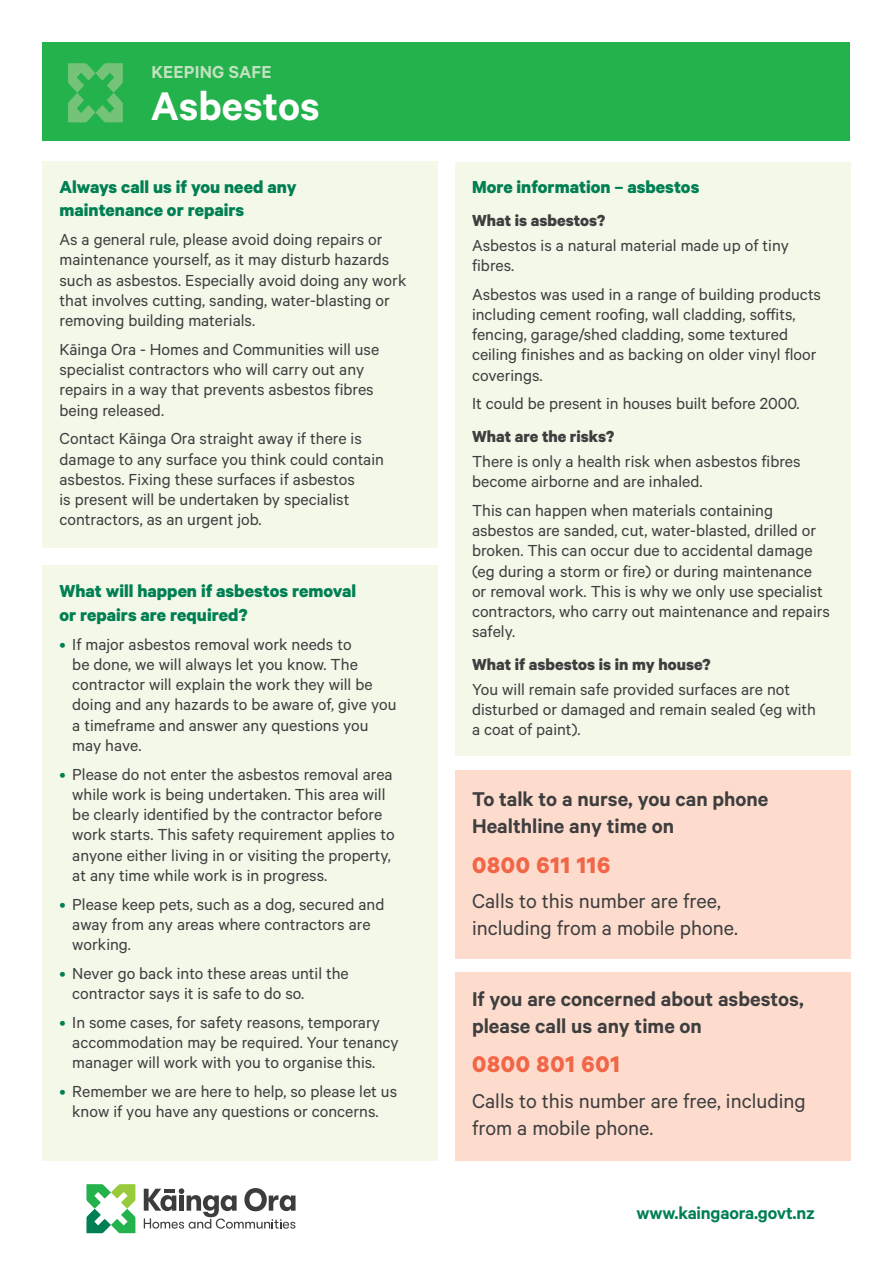
<style>
.page{position:relative;width:893px;height:1263px;background:#fff}
.page>*{position:absolute;margin:0;border:0;box-sizing:border-box;transform-origin:0 0}
.t1{font:600 45px "Calibre";color:#fff}
.t2{font:700 25.5px "Calibre";letter-spacing:.03em;color:#f26648}
.Body_14{font:22.5px/27px "Calibre";color:#3e3e3f}
.Bold_14{font:600 22.5px/27px "Calibre";color:#3e3e3f}
.Subhead_1{font:700 19.5px/23.4px "Calibre";color:#007f54}
.t3{font:600 19.5px "Calibre";letter-spacing:-.01em;color:#007f54}
.t4{font:600 19.5px "Calibre";letter-spacing:.01em;color:#c3e2c0}
.Body{font:18px/20.2px "Calibre";color:#3e3e3f}
.Subhead_2{font:700 18px "Calibre";color:#3e3e3f}
.s1{color:#007f54}
</style>
<div class="page">
<div style="left:455px;top:770px;width:395px;height:188px;background:#fddcce"></div>
<div style="left:455px;top:972px;width:395px;height:189px;background:#fddcce"></div>
<div style="left:43px;top:162px;width:395px;height:386px;background:#f3f8e8"></div>
<div style="left:43px;top:565px;width:395px;height:596px;background:#f3f8e8"></div>
<div style="left:455px;top:162px;width:395px;height:593px;background:#f3f8e8"></div>
<div style="left:43px;top:43px;width:807px;height:98px;background:#23b24b"></div>
<svg style="left:68px;top:63px;width:55px;height:59px"></svg>
<svg style="left:86px;top:1184px;width:49px;height:49px"></svg>
<svg style="left:144px;top:1188px;width:152px;height:41px"></svg>
<p class="t4" style="left:151px;top:60px;width:122px">KEEPING SAFE</p>
<p class="t1" style="left:151px;top:79px;width:170px">Asbestos</p>
<p class="Subhead_1" style="left:60px;top:175px;width:238px">Always call us if you need any maintenance or repairs</p>
<p class="Body" style="left:60px;top:229px;width:348px">As a general rule, please avoid doing repairs or maintenance yourself, as it may disturb hazards such as asbestos. Especially avoid doing any work that involves cutting, sanding, water-blasting or removing building materials.</p>
<p class="Body" style="left:60px;top:339px;width:321px">Kāinga Ora - Homes and Communities will use specialist contractors who will carry out any repairs in a way that prevents asbestos fibres being released.</p>
<p class="Body" style="left:60px;top:428px;width:326px">Contact Kāinga Ora straight away if there is damage to any surface you think could contain asbestos. Fixing these surfaces if asbestos<br>is present will be undertaken by specialist contractors, as an urgent job.</p>
<p class="Subhead_1" style="left:60px;top:579px;width:298px">What will happen if asbestos removal or repairs are required?</p>
<p class="Body" style="left:72px;top:633px;width:326px;text-indent:-13px"><span class="s1">•</span> If major asbestos removal work needs to<br>be done, we will always let you know. The contractor will explain the work they will be doing and any hazards to be aware of, give you a timeframe and answer any questions you may have.</p>
<p class="Body" style="left:72px;top:763px;width:324px;text-indent:-13px"><span class="s1">•</span> Please do not enter the asbestos removal area while work is being undertaken. This area will be clearly identified by the contractor before work starts. This safety requirement applies to anyone either living in or visiting the property, at any time while work is in progress.</p>
<p class="Body" style="left:72px;top:893px;width:314px;text-indent:-13px"><span class="s1">•</span> Please keep pets, such as a dog, secured and away from any areas where contractors are working.</p>
<p class="Body" style="left:72px;top:962px;width:278px;text-indent:-13px"><span class="s1">•</span> Never go back into these areas until the contractor says it is safe to do so.</p>
<p class="Body" style="left:72px;top:1011px;width:328px;text-indent:-13px"><span class="s1">•</span> In some cases, for safety reasons, temporary accommodation may be required. Your tenancy manager will work with you to organise this.</p>
<p class="Body" style="left:60px;top:1081px;width:339px;text-align:center"><span class="s1">•</span> Remember we are here to help, so please let us know if you have any questions or concerns.</p>
<p class="Subhead_1" style="left:472px;top:175px;width:229px">More information – asbestos</p>
<p class="Subhead_2" style="left:472px;top:209px;width:135px">What is asbestos?</p>
<p class="Body" style="left:472px;top:234px;width:318px">Asbestos is a natural material made up of tiny fibres.</p>
<p class="Body" style="left:472px;top:283px;width:351px">Asbestos was used in a range of building products including cement roofing, wall cladding, soffits, fencing, garage/shed cladding, some textured ceiling finishes and as backing on older vinyl floor coverings.</p>
<p class="Body" style="left:472px;top:393px;width:329px">It could be present in houses built before 2000.</p>
<p class="Subhead_2" style="left:472px;top:426px;width:144px">What are the risks?</p>
<p class="Body" style="left:472px;top:450px;width:330px">There is only a health risk when asbestos fibres become airborne and are inhaled.</p>
<p class="Body" style="left:472px;top:499px;width:359px">This can happen when materials containing asbestos are sanded, cut, water-blasted, drilled or broken. This can occur due to accidental damage (eg during a storm or fire) or during maintenance or removal work. This is why we only use specialist contractors, who carry out maintenance and repairs safely.</p>
<p class="Subhead_2" style="left:472px;top:654px;width:240px">What if asbestos is in my house?</p>
<p class="Body" style="left:472px;top:678px;width:346px">You will remain safe provided surfaces are not disturbed or damaged and remain sealed (eg with a coat of paint).</p>
<p class="Bold_14" style="left:472px;top:785px;width:298px">To talk to a nurse, you can phone<br>Healthline any time on</p>
<p class="t2" style="left:472px;top:849px;width:140px">0800 611 116</p>
<p class="Body_14" style="left:472px;top:887px;width:268px">Calls to this number are free, including from a mobile phone.</p>
<p class="Bold_14" style="left:472px;top:985px;width:333px">If you are concerned about asbestos, please call us any time on</p>
<p class="t2" style="left:472px;top:1049px;width:149px">0800 801 601</p>
<p class="Body_14" style="left:472px;top:1086px;width:335px">Calls to this number are free, including from a mobile phone.</p>
<p class="t3" style="left:636px;top:1201px;width:180px">www.kaingaora.govt.nz</p>
</div>
